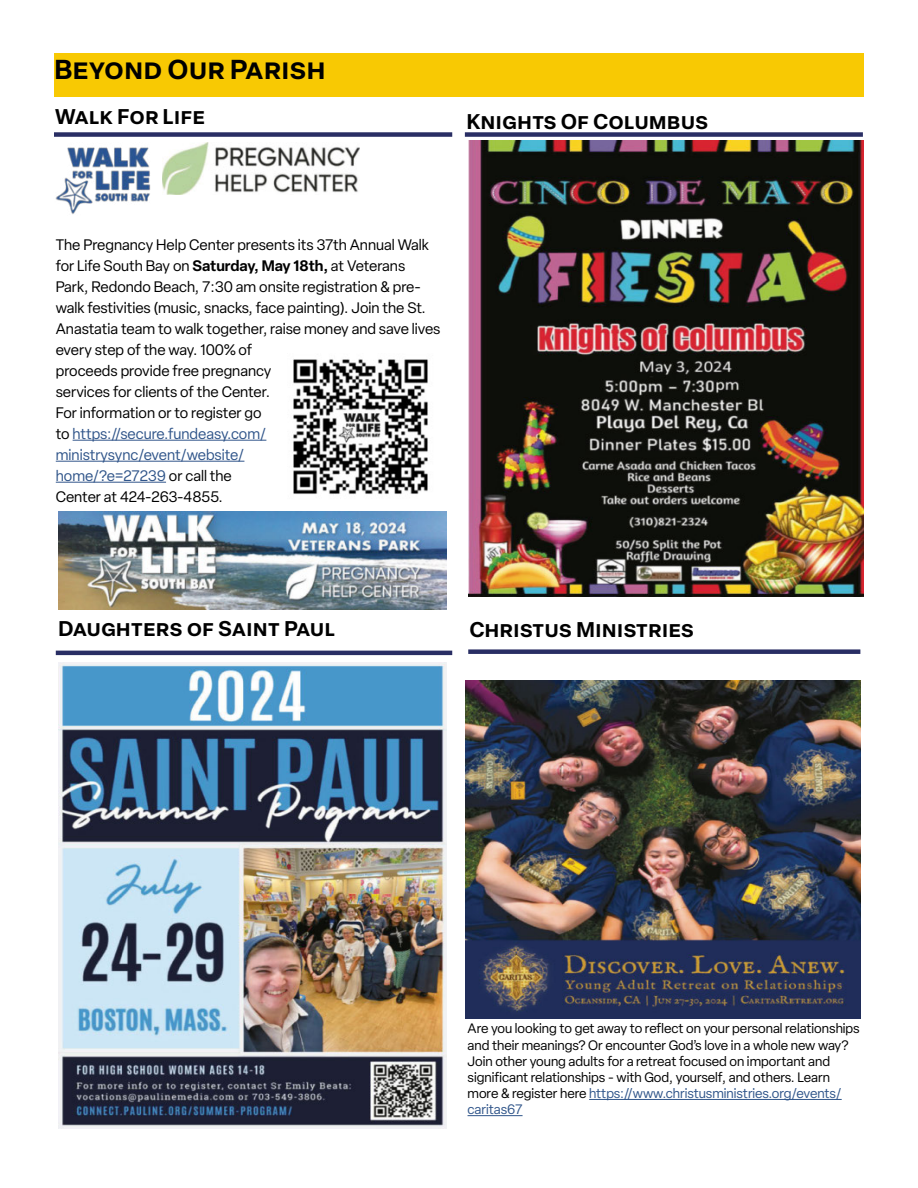
<style>
.page{position:relative;width:918px;height:1188px;background:#fff}
.page>*{position:absolute;margin:0;border:0;box-sizing:border-box;transform-origin:0 0}
.t1{font:600 27px "Elza Text";color:#000}
.t2{font:600 21px "Elza Text";color:#000}
.t3{font:15px/21px "Elza";color:#000}
.t4{font:13.5px/16.2px "Elza";color:#000}
.s1{font-weight:600}
.s2{color:#30558a}
</style>
<div class="page">
<div style="left:54px;top:54px;width:810px;height:43px;background:#f8c903"></div>
<div style="left:54px;top:132px;width:398px;height:5px;background:#292e64"></div>
<div style="left:465px;top:132px;width:398px;height:5px;background:#292e64"></div>
<img style="left:466px;top:680px;width:394px;height:338px">
<hr style="left:589px;top:1099px;width:253px;height:1px;background:#30558a">
<hr style="left:468px;top:1115px;width:55px;height:1px;background:#30558a">
<div style="left:468px;top:649px;width:392px;height:5px;background:#292e64"></div>
<img style="left:162px;top:143px;width:197px;height:51px">
<img style="left:55px;top:147px;width:96px;height:67px">
<img style="left:293px;top:359px;width:135px;height:136px">
<hr style="left:73px;top:440px;width:193px;height:1px;background:#30558a">
<hr style="left:56px;top:461px;width:188px;height:1px;background:#30558a">
<hr style="left:56px;top:482px;width:110px;height:1px;background:#30558a">
<img style="left:58px;top:512px;width:389px;height:97px">
<img style="left:468px;top:141px;width:396px;height:455px">
<img style="left:58px;top:663px;width:389px;height:466px">
<hr style="left:56px;top:651px;width:396px;height:4px;background:#292e64">
<h1 class="t1" style="left:54px;top:48px;width:273px">Beyond Our Parish</h1>
<h2 class="t2" style="left:55px;top:100px;width:152px">Walk For Life</h2>
<h2 class="t2" style="left:466px;top:105px;width:244px">Knights Of Columbus</h2>
<p class="t3" style="left:56px;top:234px;width:386px">The Pregnancy Help Center presents its 37th Annual Walk for Life South Bay on <span class="s1">Saturday, May 18th,</span> at Veterans Park, Redondo Beach, 7:30 am onsite registration &amp; pre&shy;walk festivities (music, snacks, face painting). Join the St.<br>Anastatia team to walk together, raise money and save lives every step of the way. 100% of<br>proceeds provide free pregnancy<br>services for clients of the Center.<br>For information or to register go<br>to <span class="s2">https://secure.fundeasy.com/ ministrysync/event/website/<br>home/?e=27239</span> or call the<br>Center at 424-263-4855.</p>
<h2 class="t2" style="left:58px;top:612px;width:279px">Daughters of Saint Paul</h2>
<h2 class="t2" style="left:469px;top:613px;width:226px">Christus Ministries</h2>
<p class="t4" style="left:468px;top:1020px;width:394px">Are you looking to get away to reflect on your personal relationships and their meanings? Or encounter God’s love in a whole new way?<br>Join other young adults for a retreat focused on important and significant relationships - with God, yourself, and others. Learn more &amp; register here <span class="s2">https://www.christusministries.org/events/ caritas67</span></p>
</div>
